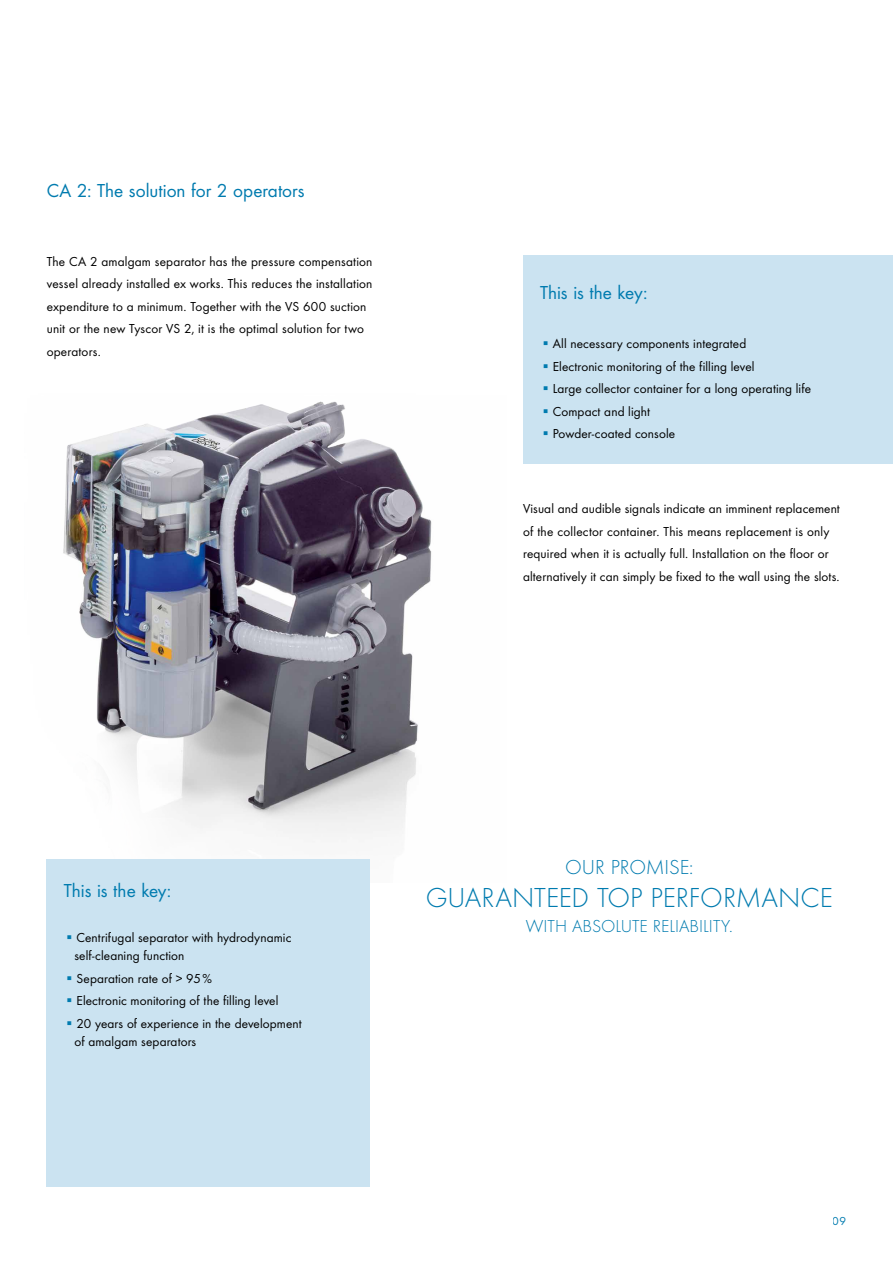
<style>
.page{position:relative;width:893px;height:1263px;background:#fff}
.page>*{position:absolute;margin:0;border:0;box-sizing:border-box;transform-origin:0 0}
.t1{font:300 28.5px "Futura";color:#007baf}
.t2{font:300 21px "Futura";letter-spacing:-.01em;color:#007baf}
.t3{font:19.5px "Futura Boo";color:#007baf}
.t4{font:300 18px "Futura";color:#007baf}
.t5{font:13.5px/22.5px "Futura Boo";letter-spacing:.01em;color:#000}
.t6{font:12px "Futura Boo";color:#007baf}
.s1{color:#007baf}
</style>
<div class="page">
<img style="left:46px;top:401px;width:386px;height:481px">
<div style="left:47px;top:859px;width:323px;height:327px;background:#cbe3f1"></div>
<div style="left:523px;top:255px;width:370px;height:209px;background:#cbe3f1"></div>
<h3 class="t3" style="left:47px;top:177px;width:259px">CA 2: The solution for 2 operators</h3>
<p class="t5" style="left:47px;top:249px;width:327px">The CA 2 amalgam separator has the pressure compensation vessel already installed ex works. This reduces the installation expenditure to a minimum. Together with the VS 600 suction unit or the new Tyscor VS 2, it is the optimal solution for two operators.</p>
<h3 class="t3" style="left:540px;top:279px;width:109px">This is the key:</h3>
<p class="t5" style="left:540px;top:332px;width:273px"><span class="s1">˾</span>All necessary components integrated <span class="s1">˾</span>Electronic monitoring of the filling level<br><span class="s1">˾</span>Large collector container for a long operating life <span class="s1">˾</span>Compact and light<br><span class="s1">˾</span>Powder-coated console</p>
<p class="t5" style="left:523px;top:497px;width:318px">Visual and audible signals indicate an imminent replacement of the collector container. This means replacement is only required when it is actually full. Installation on the floor or alternatively it can simply be fixed to the wall using the slots.</p>
<h3 class="t3" style="left:64px;top:877px;width:109px">This is the key:</h3>
<p class="t5" style="left:74px;top:928px;width:218px;line-height:18px;text-indent:-11px"><span class="s1">˾</span>Centrifugal separator with hydrodynamic self-cleaning function</p>
<p class="t5" style="left:64px;top:966px;width:239px"><span class="s1">˾</span>Separation rate of &gt; 95%<br><span class="s1">˾</span>Electronic monitoring of the filling level <span class="s1">˾</span>20 years of experience in the development</p>
<p class="t5" style="left:74px;top:1029px;width:123px">of amalgam separators</p>
<h2 class="t2" style="left:565px;top:854px;width:130px">OUR PROMISE:</h2>
<h1 class="t1" style="left:426px;top:879px;width:409px">GUARANTEED TOP PERFORMANCE</h1>
<h3 class="t4" style="left:526px;top:915px;width:209px">WITH ABSOLUTE RELIABILITY.</h3>
<p class="t6" style="left:833px;top:1213px;width:15px">09</p>
</div>
